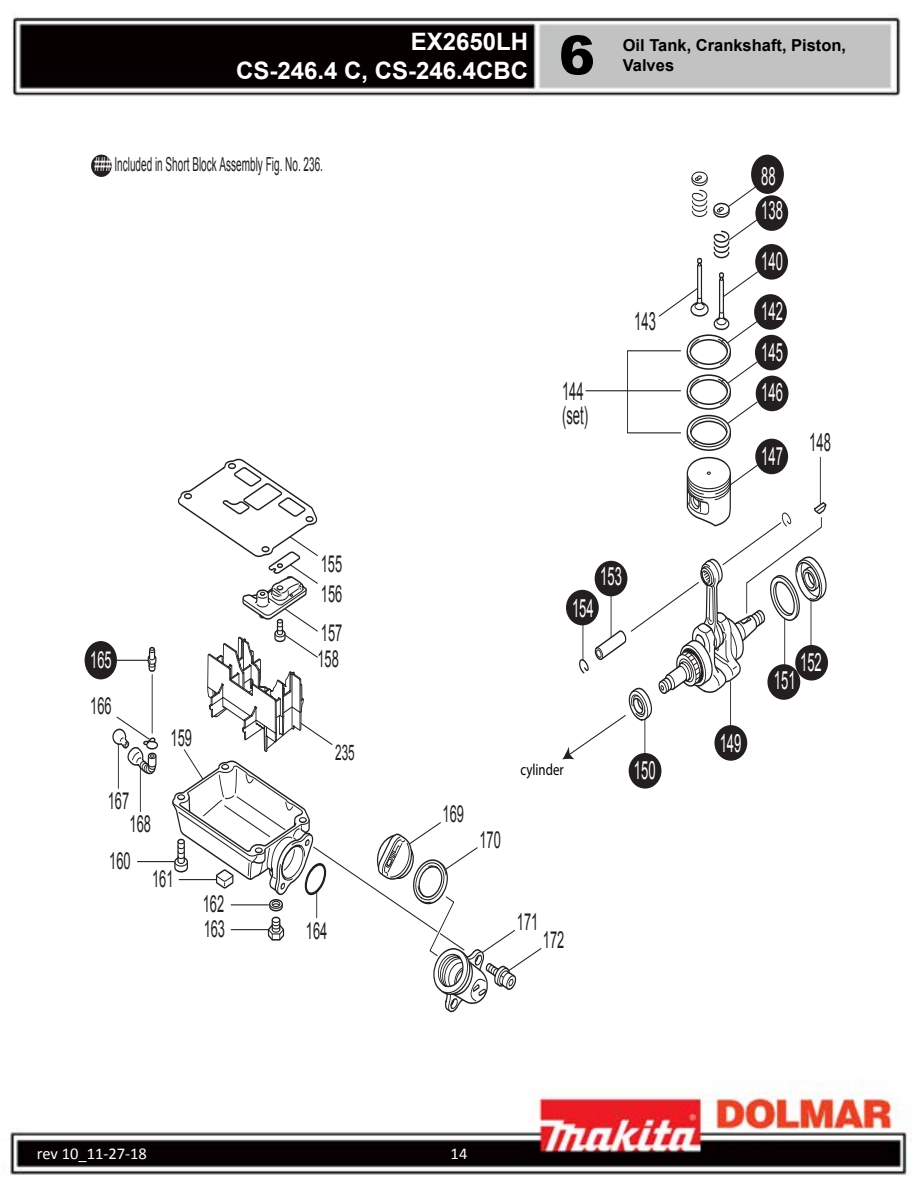
<style>
.page{position:relative;width:918px;height:1188px;background:#fff}
.page>*{position:absolute;margin:0;border:0;box-sizing:border-box;transform-origin:0 0}
.t1{font:900 54px "Arial";color:#000}
.t2{font:25.2px/40.5px "Arial";color:#fff;text-align:justify;scale:.52 1}
.t3{font:25.2px/23.1px "Arial";color:#231f20;scale:.52 1}
.t4{font:700 24px/28.8px "Arial";color:#fff;text-align:right}
.t5{font:23.55px/24.8px "Arial";color:#231f20;scale:.55 1}
.t6{font:23.55px "Arial";color:#fff;scale:.55 1}
.t7{font:21.45px "Arial";color:#231f20;scale:.55 1}
.t8{font:19.35px "Arial";color:#231f20;scale:.52 1}
.t9{font:700 16.5px "Arial";color:#000}
.t10{font:16.5px "Calibri";color:#fff}
.t11{font:16.2px "Myriad Pro";color:#000;scale:.8 1}
.s1{color:#fff}
</style>
<div class="page">
<img style="left:8px;top:17px;width:900px;height:1158px">
<div style="left:751px;top:155px;width:33px;height:39px;background:#231f20;border-radius:50%"></div>
<svg style="left:714px;top:725px;width:33px;height:36px"></svg>
<div style="left:629px;top:753px;width:32px;height:36px;background:#231f20;border-radius:50%"></div>
<svg style="left:562px;top:171px;width:268px;height:588px"></svg>
<hr style="left:730px;top:682px;width:1px;height:47px;background:#231f20">
<hr style="left:645px;top:720px;width:1px;height:36px;background:#231f20">
<div style="left:627px;top:350px;width:54px;height:83px;border:1px solid #231f20"></div>
<hr style="left:586px;top:390px;width:95px;height:1px;background:#231f20">
<div style="left:91px;top:155px;width:21px;height:22px;background:#231f20;border-radius:50%"></div>
<div style="left:85px;top:641px;width:32px;height:38px;background:#231f20;border-radius:50%"></div>
<hr style="left:118px;top:744px;width:1px;height:44px;background:#231f20">
<hr style="left:152px;top:675px;width:1px;height:58px;background:#231f20">
<hr style="left:140px;top:767px;width:1px;height:45px;background:#231f20">
<hr style="left:137px;top:861px;width:38px;height:1px;background:#231f20">
<hr style="left:117px;top:660px;width:31px;height:1px;background:#231f20">
<svg style="left:183px;top:395px;width:91px;height:62px"></svg>
<svg style="left:147px;top:647px;width:10px;height:25px"></svg>
<svg style="left:109px;top:716px;width:50px;height:59px"></svg>
<svg style="left:172px;top:457px;width:370px;height:556px"></svg>
<p class="t4" style="left:236px;top:28px;width:294px">EX2650LH<br>CS-246.4 C, CS-246.4CBC</p>
<p class="t8" style="left:95px;top:152px;width:441px"><span class="s1">###</span> Included in Short Block Assembly Fig. No. 236.</p>
<h1 class="t1" style="left:559px;top:16px;width:38px">6</h1>
<p class="t9" style="left:623px;top:34px;width:225px">Oil Tank, Crankshaft, Piston,</p>
<p class="t9" style="left:623px;top:54px;width:53px">Valves</p>
<p class="t3" style="left:562px;top:380px;width:52px">144 (set)</p>
<p class="t3" style="left:634px;top:310px;width:43px">143</p>
<p class="t2" style="left:761px;top:156px;width:29px">88</p>
<p class="t2" style="left:761px;top:190px;width:43px">138</p>
<p class="t2" style="left:761px;top:241px;width:43px">140</p>
<p class="t2" style="left:761px;top:292px;width:43px">142<br>145<br>146</p>
<p class="t2" style="left:761px;top:436px;width:43px">147</p>
<p class="t3" style="left:809px;top:431px;width:43px">148</p>
<p class="t6" style="left:90px;top:644px;width:41px">165</p>
<p class="t5" style="left:90px;top:693px;width:41px">166</p>
<p class="t5" style="left:321px;top:551px;width:41px">155</p>
<p class="t5" style="left:321px;top:575px;width:41px;line-height:39px">156<br>157</p>
<p class="t5" style="left:317px;top:646px;width:41px">158</p>
<p class="t2" style="left:572px;top:588px;width:43px">154</p>
<p class="t2" style="left:600px;top:556px;width:43px">153</p>
<p class="t2" style="left:774px;top:661px;width:43px">151</p>
<p class="t2" style="left:800px;top:642px;width:43px">152</p>
<p class="t5" style="left:171px;top:726px;width:41px">159</p>
<p class="t5" style="left:108px;top:789px;width:41px">167</p>
<p class="t5" style="left:130px;top:812px;width:41px">168</p>
<p class="t5" style="left:109px;top:849px;width:41px">160</p>
<p class="t5" style="left:152px;top:867px;width:41px">161</p>
<p class="t5" style="left:203px;top:892px;width:42px">162<br>163</p>
<p class="t7" style="left:335px;top:739px;width:37px">235</p>
<p class="t5" style="left:306px;top:918px;width:41px">164</p>
<p class="t5" style="left:443px;top:802px;width:41px">169</p>
<p class="t5" style="left:479px;top:827px;width:41px">170</p>
<p class="t11" style="left:521px;top:759px;width:55px">cylinder</p>
<p class="t2" style="left:634px;top:750px;width:43px">150</p>
<p class="t5" style="left:517px;top:910px;width:41px">171</p>
<p class="t5" style="left:543px;top:928px;width:41px">172</p>
<p class="t2" style="left:720px;top:723px;width:43px">149</p>
<p class="t10" style="left:37px;top:1143px;width:112px">rev 10_11-27-18</p>
<p class="t10" style="left:451px;top:1143px;width:18px">14</p>
</div>
